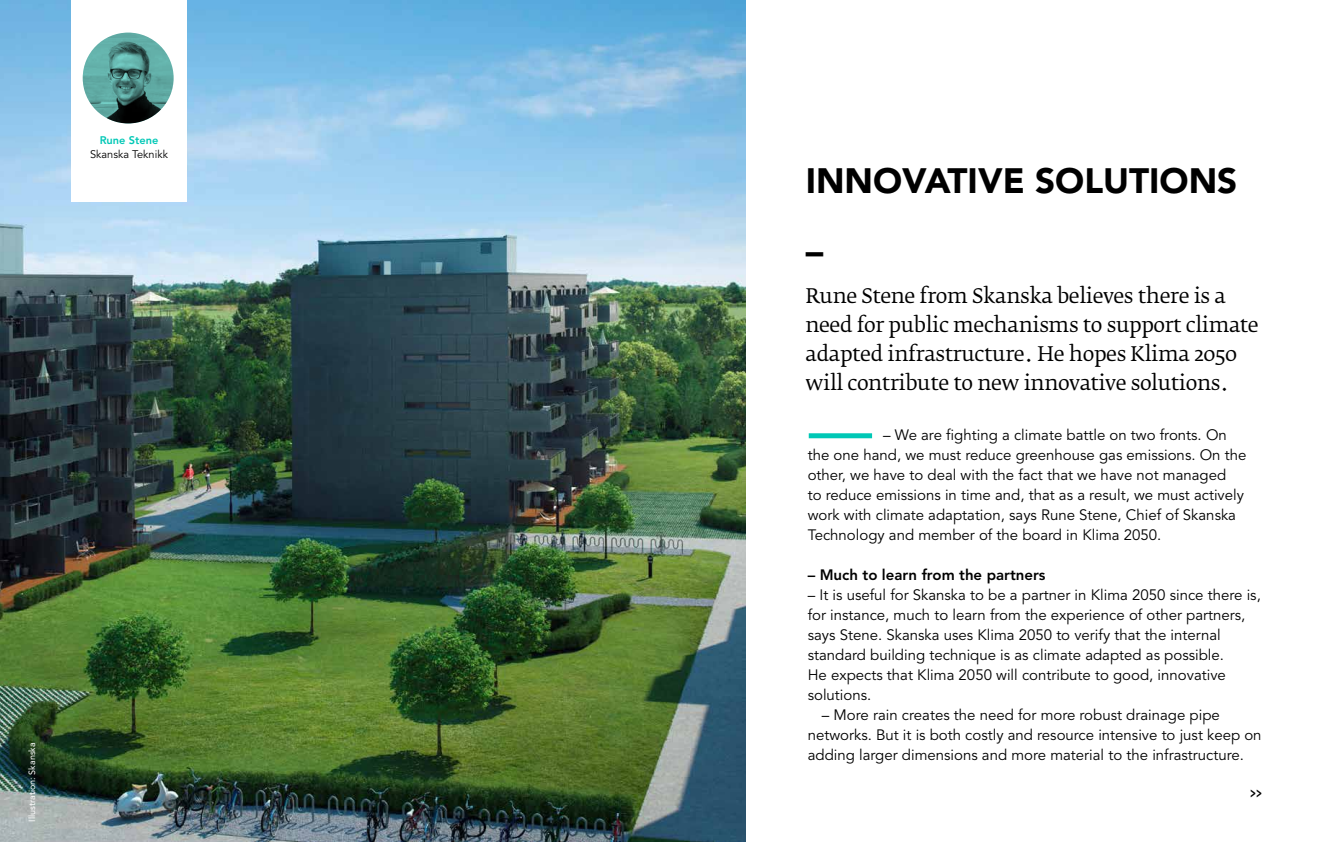
<style>
.page{position:relative;width:1333px;height:842px;background:#fff}
.page>*{position:absolute;margin:0;border:0;box-sizing:border-box;transform-origin:0 0}
.t1{font:900 35px "Avenir";color:#000}
.t2{font:20px/29px "Fedra Serif B Pro";letter-spacing:-.02em;color:#000}
.t3{font:15px/20px "Avenir";color:#000}
.t4{font:800 15px "Avenir";color:#000}
.t5{font:800 15px "Avenir";color:#000;scale:.6 1}
.t6{font:11px "Avenir";color:#000}
.t7{font:800 11px "Avenir";color:#00c8b6}
.t8{font:9px "Avenir";color:#fff}
</style>
<div class="page">
<img style="left:0;top:0;width:746px;height:842px">
<div style="left:808px;top:433px;width:64px;height:5px;background:#00c8b6"></div>
<div style="left:71px;top:0;width:115px;height:201px;background:#fff"></div>
<svg style="left:83px;top:33px;width:91px;height:90px;background:#4d8984"></svg>
<p class="t7" style="left:100px;top:134px;width:60px">Rune Stene</p>
<p class="t6" style="left:90px;top:148px;width:79px">Skanska Teknikk</p>
<p class="t8" style="left:27px;top:822px;width:81px;rotate:-90deg">Illustration: Skanska</p>
<h1 class="t1" style="left:805px;top:160px;width:24px">INNOVAT</h1>
<h1 class="t1" style="left:967px;top:160px;width:112px">IVE SOLUT</h1>
<h1 class="t1" style="left:1149px;top:160px;width:90px">IONS</h1>
<h1 class="t1" style="left:805px;top:230px;width:19px">–</h1>
<h2 class="t2" style="left:805px;top:281px;width:454px">Rune Stene from Skanska believes there is a need for public mechanisms to support climate adapted infrastructure. He hopes Klima 2050 will contribute to new innovative solutions.</h2>
<p class="t3" style="left:807px;top:425px;width:440px;text-indent:75px">– We are fighting a climate battle on two fronts. On the one hand, we must reduce greenhouse gas emissions. On the other, we have to deal with the fact that we have not managed<br>to reduce emissions in time and, that as a result, we must actively work with climate adaptation, says Rune Stene, Chief of Skanska Technology and member of the board in Klima 2050.</p>
<p class="t4" style="left:807px;top:566px;width:239px">– Much to learn from the partners</p>
<p class="t3" style="left:807px;top:585px;width:454px">– It is useful for Skanska to be a partner in Klima 2050 since there is, for instance, much to learn from the experience of other partners, says Stene. Skanska uses Klima 2050 to verify that the internal standard building technique is as climate adapted as possible.<br>He expects that Klima 2050 will contribute to good, innovative solutions.</p>
<p class="t3" style="left:807px;top:705px;width:455px;text-indent:14px">– More rain creates the need for more robust drainage pipe networks. But it is both costly and resource intensive to just keep on adding larger dimensions and more material to the infrastructure.</p>
<p class="t5" style="left:1250px;top:783px;width:21px">&gt;&gt;</p>
</div>
